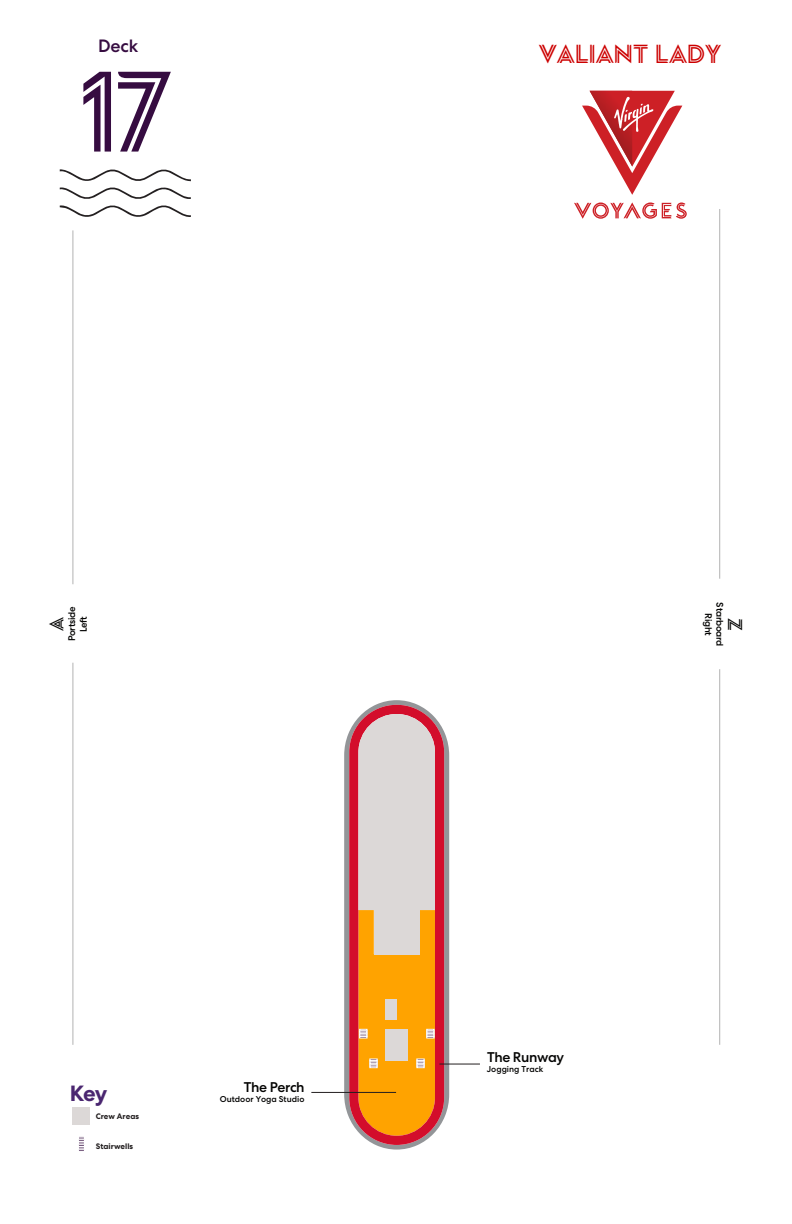
<style>
.page{position:relative;width:792px;height:1224px;background:#fff}
.page>*{position:absolute;margin:0;border:0;box-sizing:border-box;transform-origin:0 0}
.t1{font:114px "Voyages Headline";color:#360c41}
.t2{font:26.1px "Voyages Headline";color:#c00}
.t3{font:700 22px "VV Centra 2";color:#4a2670}
.t4{font:20px "Voyages Headline";color:#050504}
.t5{font:500 17.8px "VV Centra 2";color:#360c41}
.t6{font:500 14.1px "VV Centra 2";letter-spacing:-.025em;color:#050504}
.t7{font:500 9.6px/11.6px "VV Centra 2";letter-spacing:-.035em;color:#050504;text-align:center}
.t8{font:500 8.5px "VV Centra 2";color:#050504}
.t9{font:700 8px "VV Centra 2";color:#231f20}
</style>
<div class="page">
<svg style="left:344px;top:700px;width:105px;height:450px;fill:#939598"></svg>
<svg style="left:349px;top:705px;width:95px;height:440px;background:#d3324b"></svg>
<svg style="left:358px;top:714px;width:77px;height:422px;background:#e9ba79"></svg>
<svg style="left:60px;top:169px;width:131px;height:48px"></svg>
<hr style="left:72px;top:663px;width:1px;height:382px;background:#b2b2b2">
<hr style="left:72px;top:230px;width:1px;height:354px;background:#b2b2b2">
<hr style="left:719px;top:669px;width:1px;height:376px;background:#b2b2b2">
<hr style="left:719px;top:209px;width:1px;height:370px;background:#b2b2b2">
<hr style="left:311px;top:1092px;width:85px;height:1px;background:#231f20">
<hr style="left:439px;top:1064px;width:41px;height:1px;background:#231f20">
<svg style="left:78px;top:1136px;width:6px;height:15px"></svg>
<div style="left:72px;top:1108px;width:18px;height:17px;background:#dcd8d7"></div>
<svg style="left:574px;top:202px;width:113px;height:17px"></svg>
<svg style="left:582px;top:91px;width:100px;height:104px"></svg>
<h3 class="t5" style="left:98px;top:36px;width:42px">Deck</h3>
<h1 class="t1" style="left:78px;top:42px;width:96px">17</h1>
<h2 class="t2" style="left:539px;top:38px;width:184px">VALIANT LADY</h2>
<p class="t7" style="left:726px;top:602px;width:45px;rotate:90deg">Starboard<br>Right</p>
<h3 class="t4" style="left:44px;top:631px;width:15px;rotate:-90deg">A</h3>
<p class="t7" style="left:66px;top:641px;width:36px;rotate:-90deg">Portside<br>Left</p>
<h3 class="t4" style="left:747px;top:618px;width:14px;rotate:90deg">Z</h3>
<h3 class="t3" style="left:70px;top:1081px;width:39px">Key</h3>
<p class="t9" style="left:96px;top:1111px;width:45px">Crew Areas</p>
<p class="t9" style="left:96px;top:1141px;width:39px">Stairwells</p>
<h3 class="t6" style="left:244px;top:1079px;width:62px">The Perch</h3>
<p class="t8" style="left:220px;top:1094px;width:86px">Outdoor Yoga Studio</p>
<h3 class="t6" style="left:487px;top:1049px;width:79px">The Runway</h3>
<p class="t8" style="left:487px;top:1064px;width:58px">Jogging Track</p>
</div>
